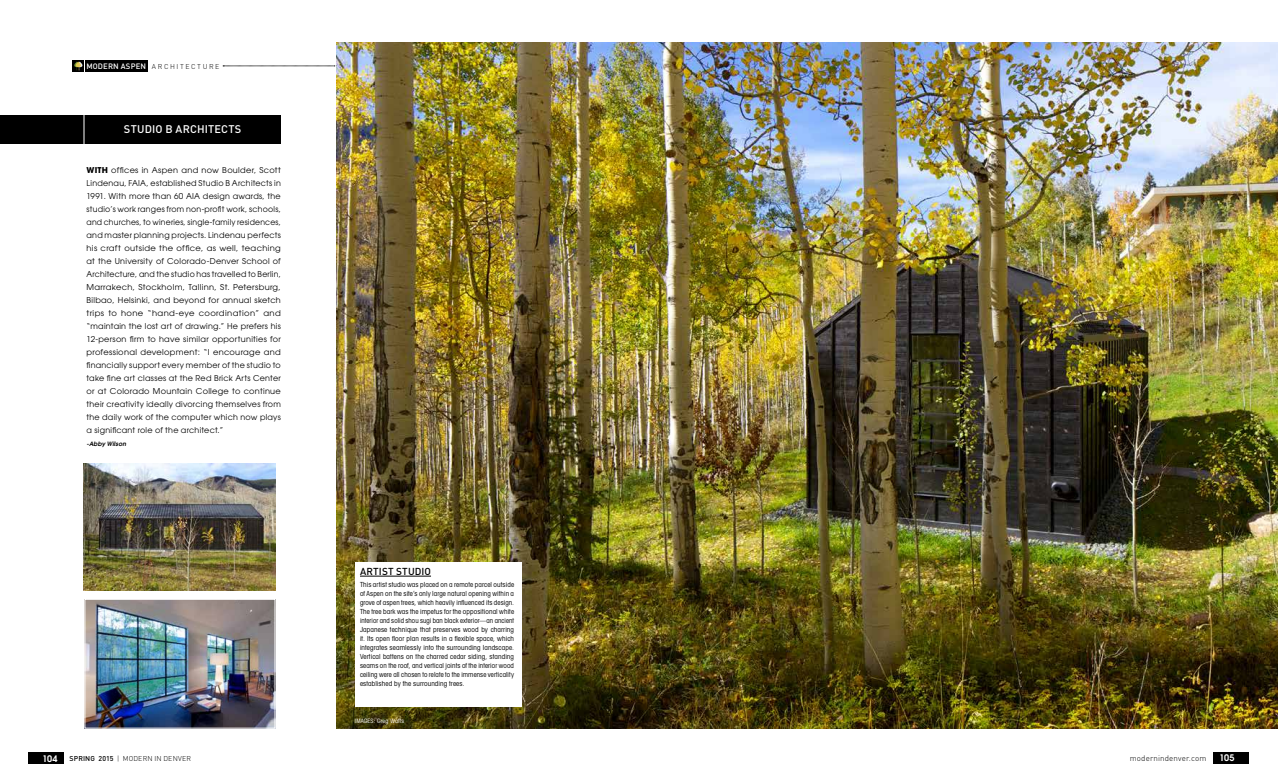
<style>
.page{position:relative;width:1278px;height:783px;background:#fff}
.page>*{position:absolute;margin:0;border:0;box-sizing:border-box;transform-origin:0 0}
.t1{font:500 11px "DIN";letter-spacing:.015em;color:#fff}
.t2{font:500 10px "DIN";letter-spacing:.015em;color:#000}
.t3{font:600 9px "Avant Garde";letter-spacing:-.005em;color:#fff}
.t4{font:8px/13px "Avant Garde";letter-spacing:.03em;color:#000;text-align:justify}
.t5{font:300 8px "DIN";letter-spacing:.015em;color:#000}
.t6{font:condensed 7px/9px "Avant Garde";letter-spacing:.015em;color:#000;text-align:justify}
.t7{font:300 7px "DIN";letter-spacing:.025em;color:#000}
.t8{font:300 7px "DIN";letter-spacing:.225em;color:#000}
.t9{font:condensed 6px "Avant Garde";letter-spacing:.02em;color:#fff}
.t10{font:italic 600 6px "Avant Garde";letter-spacing:.025em;color:#000}
.s1{font-weight:500;font-size:7.8px;color:#fff}
.s2{font-weight:700}
.s3{font-weight:500}
</style>
<div class="page">
<div style="left:1214px;top:752px;width:35px;height:12px;background:#000"></div>
<div style="left:28px;top:752px;width:36px;height:12px;background:#000"></div>
<div style="left:0;top:115px;width:281px;height:29px;background:#000"></div>
<img style="left:336px;top:43px;width:942px;height:686px">
<div style="left:355px;top:562px;width:167px;height:145px;background:#fff"></div>
<img style="left:84px;top:463px;width:191px;height:127px">
<img style="left:86px;top:601px;width:187px;height:126px">
<div style="left:84px;top:599px;width:191px;height:130px;border:1px solid #fff"></div>
<hr style="left:84px;top:106px;width:1px;height:53px;background:#fff">
<svg style="left:223px;top:66px;width:112px;height:1px"></svg>
<hr style="left:360px;top:576px;width:71px;height:1px;background:#000">
<div style="left:85px;top:60px;width:63px;height:12px;background:#000"></div>
<svg style="left:73px;top:60px;width:11px;height:12px"></svg>
<svg style="left:74px;top:61px;width:8px;height:9px"></svg>
<p class="t8" style="left:86px;top:62px;width:135px"><span class="s1">MODERN ASPEN</span> ARCHITECTURE</p>
<h1 class="t1" style="left:124px;top:122px;width:119px">STUDIO B ARCHITECTS</h1>
<p class="t4" style="left:87px;top:164px;width:196px"><span class="s2">WITH</span> offices in Aspen and now Boulder, Scott Lindenau, FAIA, established Studio B Architects in 1991. With more than 60 AIA design awards, the studio’s work ranges from non-profit work, schools, and churches, to wineries, single-family residences, and master planning projects. Lindenau perfects his craft outside the office, as well, teaching at the University of Colorado-Denver School of Architecture, and the studio has travelled to Berlin, Marrakech, Stockholm, Tallinn, St. Petersburg, Bilbao, Helsinki, and beyond for annual sketch trips to hone “hand-eye coordination” and “maintain the lost art of drawing.” He prefers his 12-person firm to have similar opportunities for professional development: “I encourage and financially support every member of the studio to take fine art classes at the Red Brick Arts Center or at Colorado Mountain College to continue their creativity ideally divorcing themselves from the daily work of the computer which now plays a significant role of the architect.”</p>
<p class="t10" style="left:87px;top:440px;width:41px">-Abby Wilson</p>
<p class="t2" style="left:360px;top:565px;width:73px">ARTIST STUDIO</p>
<p class="t6" style="left:360px;top:580px;width:156px">This artist studio was placed on a remote parcel outside of Aspen on the site’s only large natural opening within a grove of aspen trees, which heavily influenced its design.<br>The tree bark was the impetus for the oppositional white interior and solid shou sugi ban black exterior—an ancient Japanese technique that preserves wood by charring it. Its open floor plan results in a flexible space, which integrates seamlessly into the surrounding landscape.<br>Vertical battens on the charred cedar siding, standing seams on the roof, and vertical joints of the interior wood ceiling were all chosen to relate to the immense verticality established by the surrounding trees.</p>
<p class="t9" style="left:355px;top:717px;width:51px">IMAGES: Greg Watts</p>
<p class="t3" style="left:42px;top:752px;width:17px">104</p>
<p class="t7" style="left:70px;top:754px;width:123px"><span class="s3">SPRING 2015</span> | MODERN IN DENVER</p>
<p class="t5" style="left:1130px;top:753px;width:78px">modernindenver.com</p>
<p class="t3" style="left:1219px;top:752px;width:17px">105</p>
</div>
